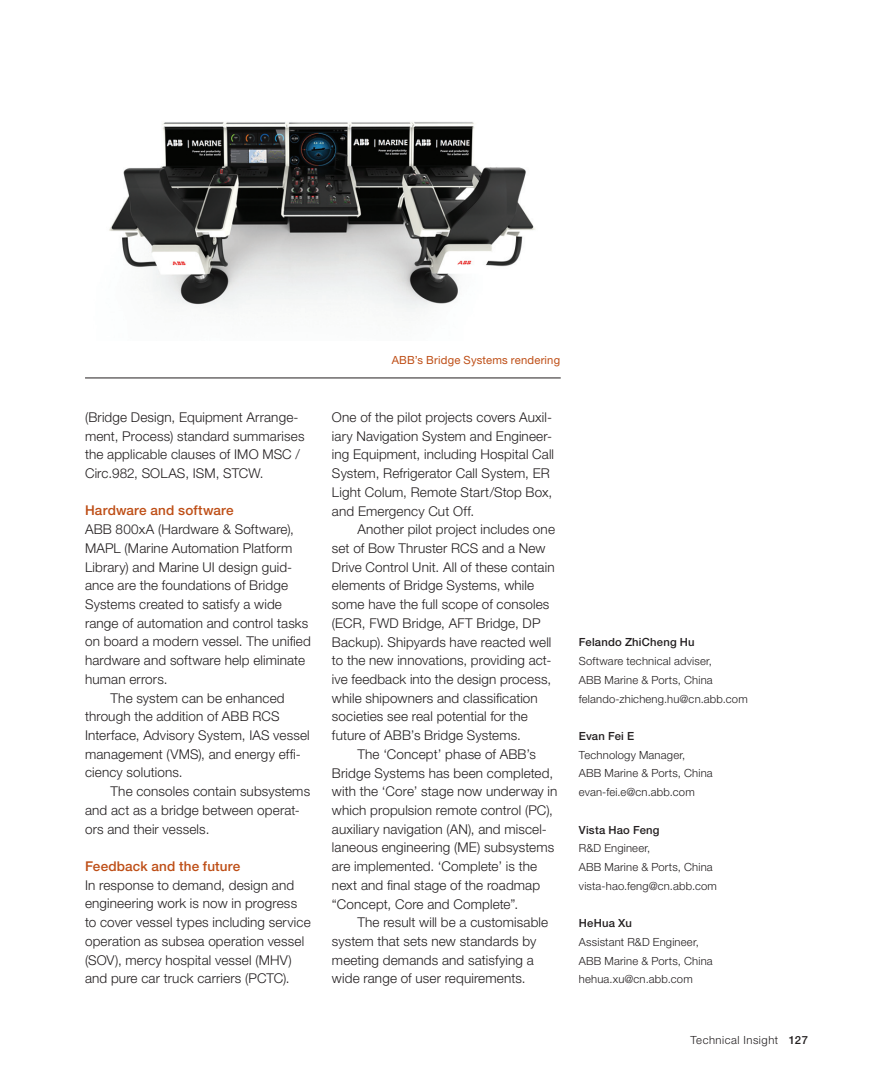
<style>
.page{position:relative;width:893px;height:1076px;background:#fff}
.page>*{position:absolute;margin:0;border:0;box-sizing:border-box;transform-origin:0 0}
.t1{font:300 13.5px/18.8px "Helvetica Neue";letter-spacing:.01em;color:#231f20}
.t2{font:500 13.5px "Helvetica Neue";letter-spacing:.015em;color:#be4e16}
.t3{font:300 11.25px/18.8px "Helvetica Neue";letter-spacing:.015em;color:#231f20}
.t4{font:500 11.25px "Helvetica Neue";letter-spacing:.02em;color:#231f20}
.t5{font:11.25px "Helvetica Neue";letter-spacing:.015em;color:#be4e16}
.t6{font:300 11.25px "Helvetica Neue";letter-spacing:.045em;color:#231f20}
.s1{font-weight:500}
</style>
<div class="page">
<img style="left:109px;top:122px;width:426px;height:190px">
<hr style="left:85px;top:378px;width:476px;height:1px;background:#231f20">
<p class="t1" style="left:85px;top:407px;width:221px">(Bridge Design, Equipment Arrange&shy;ment, Process) standard summarises the applicable clauses of IMO MSC / Circ.982, SOLAS, ISM, STCW.</p>
<p class="t2" style="left:85px;top:502px;width:150px">Hardware and software</p>
<p class="t1" style="left:85px;top:520px;width:210px">ABB 800xA (Hardware &amp; Software),</p>
<p class="t1" style="left:85px;top:538px;width:209px">MAPL (Marine Automation Platform</p>
<p class="t1" style="left:85px;top:557px;width:209px">Library) and Marine UI design guid-</p>
<p class="t1" style="left:85px;top:576px;width:205px">ance are the foundations of Bridge</p>
<p class="t1" style="left:85px;top:594px;width:198px">Systems created to satisfy a wide</p>
<p class="t1" style="left:85px;top:613px;width:225px">range of automation and control tasks</p>
<p class="t1" style="left:85px;top:632px;width:227px">on board a modern vessel. The unified</p>
<p class="t1" style="left:85px;top:651px;width:221px">hardware and software help eliminate</p>
<p class="t1" style="left:85px;top:669px;width:84px">human errors.</p>
<p class="t1" style="left:111px;top:688px;width:176px">The system can be enhanced</p>
<p class="t1" style="left:85px;top:707px;width:196px">through the addition of ABB RCS</p>
<p class="t1" style="left:85px;top:725px;width:226px">Interface, Advisory System, IAS vessel</p>
<p class="t1" style="left:85px;top:744px;width:217px">management (VMS), and energy effi-</p>
<p class="t1" style="left:85px;top:763px;width:99px">ciency solutions.</p>
<p class="t1" style="left:111px;top:782px;width:201px">The consoles contain subsystems</p>
<p class="t1" style="left:85px;top:800px;width:216px">and act as a bridge between operat-</p>
<p class="t1" style="left:85px;top:819px;width:126px">ors and their vessels.</p>
<p class="t2" style="left:85px;top:858px;width:157px">Feedback and the future</p>
<p class="t1" style="left:85px;top:875px;width:227px">In response to demand, design and engineering work is now in progress to cover vessel types including service operation as subsea operation vessel (SOV), mercy hospital vessel (MHV) and pure car truck carriers (PCTC).</p>
<p class="t5" style="left:392px;top:353px;width:170px">ABB’s Bridge Systems rendering</p>
<p class="t1" style="left:332px;top:407px;width:224px">One of the pilot projects covers Auxil&shy;iary Navigation System and Engineer&shy;ing Equipment, including Hospital Call System, Refrigerator Call System, ER Light Colum, Remote Start/Stop Box, and Emergency Cut Off.</p>
<p class="t1" style="left:332px;top:520px;width:225px;text-indent:26px">Another pilot project includes one set of Bow Thruster RCS and a New Drive Control Unit. All of these contain elements of Bridge Systems, while some have the full scope of consoles (ECR, FWD Bridge, AFT Bridge, DP Backup). Shipyards have reacted well to the new innovations, providing act&shy;ive feedback into the design process, while shipowners and classification societies see real potential for the future of ABB’s Bridge Systems.</p>
<p class="t1" style="left:332px;top:744px;width:227px;text-indent:26px">The ‘Concept’ phase of ABB’s Bridge Systems has been completed, with the ‘Core’ stage now underway in which propulsion remote control (PC), auxiliary navigation (AN), and miscel&shy;laneous engineering (ME) subsystems are implemented. ‘Complete’ is the next and final stage of the roadmap “Concept, Core and Complete”.</p>
<p class="t1" style="left:332px;top:913px;width:218px;text-indent:26px">The result will be a customisable system that sets new standards by meeting demands and satisfying a wide range of user requirements.</p>
<p class="t4" style="left:579px;top:636px;width:117px">Felando ZhiCheng Hu</p>
<p class="t3" style="left:579px;top:651px;width:170px">Software technical adviser,<br>ABB Marine &amp; Ports, China felando-zhicheng.hu@cn.abb.com</p>
<p class="t4" style="left:579px;top:729px;width:57px">Evan Fei E</p>
<p class="t3" style="left:579px;top:745px;width:135px">Technology Manager,<br>ABB Marine &amp; Ports, China evan-fei.e@cn.abb.com</p>
<p class="t4" style="left:579px;top:823px;width:82px">Vista Hao Feng</p>
<p class="t3" style="left:579px;top:838px;width:140px">R&amp;D Engineer,<br>ABB Marine &amp; Ports, China vista-hao.feng@cn.abb.com</p>
<p class="t4" style="left:579px;top:916px;width:54px">HeHua Xu</p>
<p class="t3" style="left:579px;top:932px;width:135px">Assistant R&amp;D Engineer,<br>ABB Marine &amp; Ports, China hehua.xu@cn.abb.com</p>
<p class="t6" style="left:690px;top:1033px;width:119px">Technical Insight <span class="s1">127</span></p>
</div>
